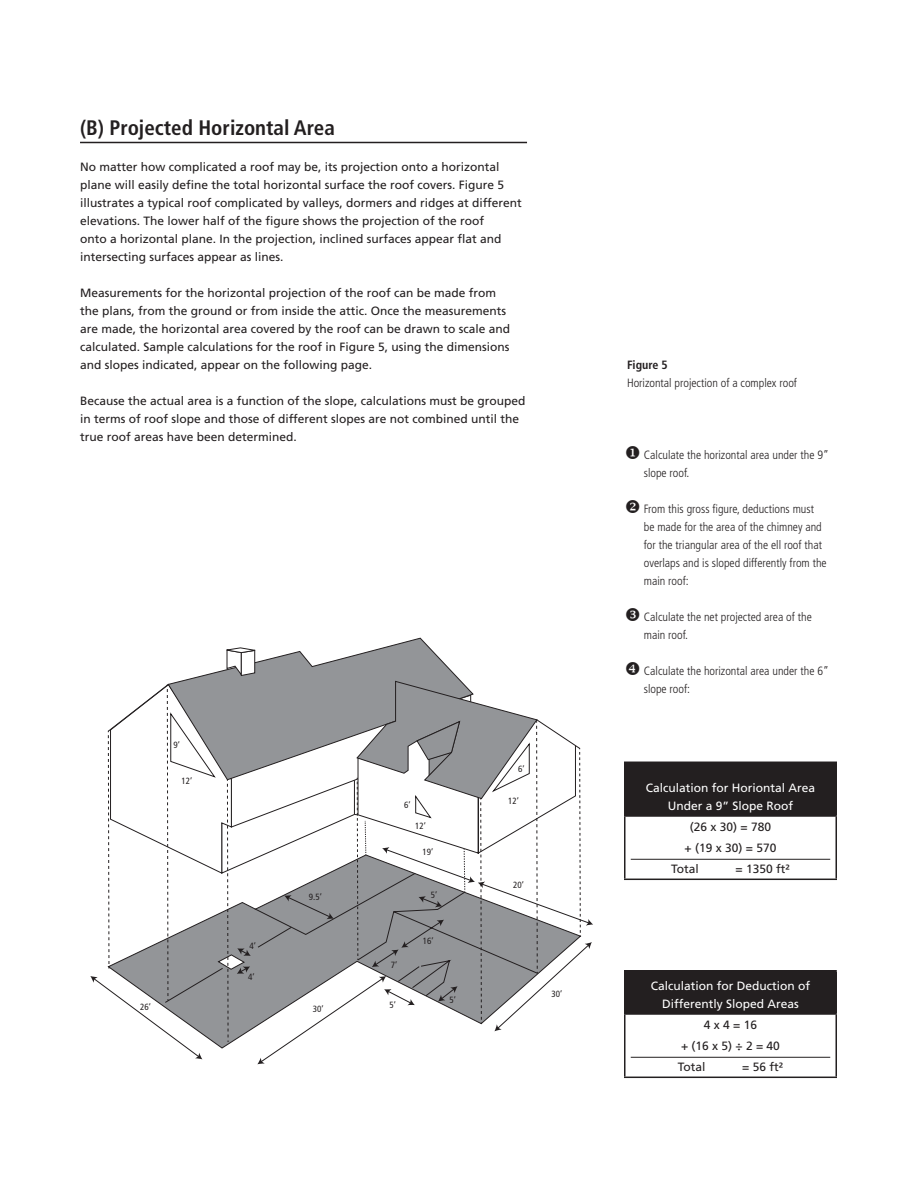
<style>
.page{position:relative;width:918px;height:1188px;background:#fff}
.page>*{position:absolute;margin:0;border:0;box-sizing:border-box;transform-origin:0 0}
.Sub-header_1{font:700 condensed 21px "Frutiger LT Std";color:#231f20}
.mutiplication_with_r{font:12px/18px "Frutiger LT Std";color:#231f20}
.Photos_body{font:300 condensed 12px/18px "Frutiger LT Std";color:#231f20}
.t1{font:12px/18px "Frutiger LT Std";color:#fff;text-align:center}
.Photos_Heading{font:700 condensed 12px "Frutiger LT Std";color:#231f20}
.t2{font:condensed 9px "Frutiger LT Std";color:#231f20}
</style>
<div class="page">
<hr style="left:80px;top:142px;width:447px;height:1px;background:#231f20">
<svg style="left:385px;top:638px;width:44px;height:9px"></svg>
<svg style="left:90px;top:647px;width:503px;height:417px"></svg>
<div style="left:625px;top:762px;width:211px;height:54px;background:#231f20"></div>
<hr style="left:624px;top:817px;width:2px;height:62px;background:#231f20">
<hr style="left:836px;top:817px;width:1px;height:62px;background:#231f20">
<hr style="left:624px;top:879px;width:213px;height:1px;background:#231f20">
<hr style="left:624px;top:762px;width:213px;height:1px;background:#231f20">
<hr style="left:624px;top:763px;width:2px;height:52px;background:#231f20">
<hr style="left:836px;top:763px;width:1px;height:52px;background:#231f20">
<hr style="left:624px;top:815px;width:213px;height:2px;background:#231f20">
<hr style="left:631px;top:859px;width:199px;height:1px;background:#231f20">
<div style="left:625px;top:971px;width:211px;height:43px;background:#231f20"></div>
<hr style="left:624px;top:1015px;width:2px;height:62px;background:#231f20">
<hr style="left:836px;top:1015px;width:1px;height:62px;background:#231f20">
<hr style="left:624px;top:1077px;width:213px;height:1px;background:#231f20">
<hr style="left:624px;top:970px;width:213px;height:2px;background:#231f20">
<hr style="left:624px;top:972px;width:2px;height:41px;background:#231f20">
<hr style="left:836px;top:972px;width:1px;height:41px;background:#231f20">
<hr style="left:624px;top:1013px;width:213px;height:2px;background:#231f20">
<hr style="left:631px;top:1057px;width:199px;height:1px;background:#231f20">
<p class="Sub-header_1" style="left:80px;top:115px;width:256px">(B) Projected Horizontal Area</p>
<p class="mutiplication_with_r" style="left:80px;top:158px;width:443px">No matter how complicated a roof may be, its projection onto a horizontal plane will easily define the total horizontal surface the roof covers. Figure 5 illustrates a typical roof complicated by valleys, dormers and ridges at different elevations. The lower half of the figure shows the projection of the roof<br>onto a horizontal plane. In the projection, inclined surfaces appear flat and intersecting surfaces appear as lines.</p>
<p class="mutiplication_with_r" style="left:80px;top:284px;width:432px">Measurements for the horizontal projection of the roof can be made from the plans, from the ground or from inside the attic. Once the measurements are made, the horizontal area covered by the roof can be drawn to scale and calculated. Sample calculations for the roof in Figure 5, using the dimensions and slopes indicated, appear on the following page.</p>
<p class="mutiplication_with_r" style="left:80px;top:392px;width:447px">Because the actual area is a function of the slope, calculations must be grouped in terms of roof slope and those of different slopes are not combined until the true roof areas have been determined.</p>
<p class="t2" style="left:173px;top:740px;width:8px">9’</p>
<p class="t2" style="left:181px;top:776px;width:12px">12’</p>
<p class="t2" style="left:404px;top:800px;width:8px">6’</p>
<p class="t2" style="left:415px;top:820px;width:12px">12’</p>
<p class="t2" style="left:422px;top:847px;width:12px">19’</p>
<p class="t2" style="left:309px;top:892px;width:14px">9.5’</p>
<p class="t2" style="left:431px;top:889px;width:8px">5’</p>
<p class="t2" style="left:249px;top:940px;width:8px">4’</p>
<p class="t2" style="left:248px;top:972px;width:8px">4’</p>
<p class="t2" style="left:140px;top:1001px;width:12px">26’</p>
<p class="t2" style="left:313px;top:1004px;width:12px">30’</p>
<p class="t2" style="left:391px;top:960px;width:8px">7’</p>
<p class="t2" style="left:389px;top:1000px;width:8px">5’</p>
<p class="t2" style="left:423px;top:936px;width:12px">16’</p>
<p class="t2" style="left:450px;top:995px;width:8px">5’</p>
<p class="t2" style="left:518px;top:763px;width:8px">6’</p>
<p class="t2" style="left:508px;top:795px;width:12px">12’</p>
<p class="t2" style="left:513px;top:879px;width:12px">20’</p>
<p class="t2" style="left:552px;top:989px;width:12px">30’</p>
<p class="Photos_Heading" style="left:627px;top:358px;width:42px">Figure 5</p>
<p class="Photos_body" style="left:627px;top:374px;width:172px">Horizontal projection of a complex roof</p>
<p class="Photos_body" style="left:644px;top:446px;width:187px;text-indent:-19px">◆ Calculate the horizontal area under the 9” slope roof.</p>
<p class="Photos_body" style="left:644px;top:500px;width:184px;text-indent:-19px">❖ From this gross figure, deductions must be made for the area of the chimney and for the triangular area of the ell roof that overlaps and is sloped differently from the main roof:</p>
<p class="Photos_body" style="left:644px;top:608px;width:169px">Calculate the net projected area of the main roof.</p>
<p class="Photos_body" style="left:644px;top:662px;width:187px">Calculate the horizontal area under the 6” slope roof:</p>
<p class="t1" style="left:646px;top:779px;width:171px">Calculation for Horiontal Area<br>Under a 9” Slope Roof</p>
<p class="mutiplication_with_r" style="left:690px;top:818px;width:83px">(26 x 30) = 780</p>
<p class="mutiplication_with_r" style="left:685px;top:839px;width:93px">+ (19 x 30) = 570</p>
<p class="mutiplication_with_r" style="left:671px;top:860px;width:29px">Total</p>
<p class="mutiplication_with_r" style="left:736px;top:860px;width:56px">= 1350 ft²</p>
<p class="t1" style="left:651px;top:977px;width:161px">Calculation for Deduction of<br>Differently Sloped Areas</p>
<p class="mutiplication_with_r" style="left:704px;top:1016px;width:55px">4 x 4 = 16</p>
<p class="mutiplication_with_r" style="left:681px;top:1037px;width:100px">+ (16 x 5) ÷ 2 = 40</p>
<p class="mutiplication_with_r" style="left:678px;top:1058px;width:29px">Total</p>
<p class="mutiplication_with_r" style="left:742px;top:1058px;width:42px">= 56 ft²</p>
</div>
